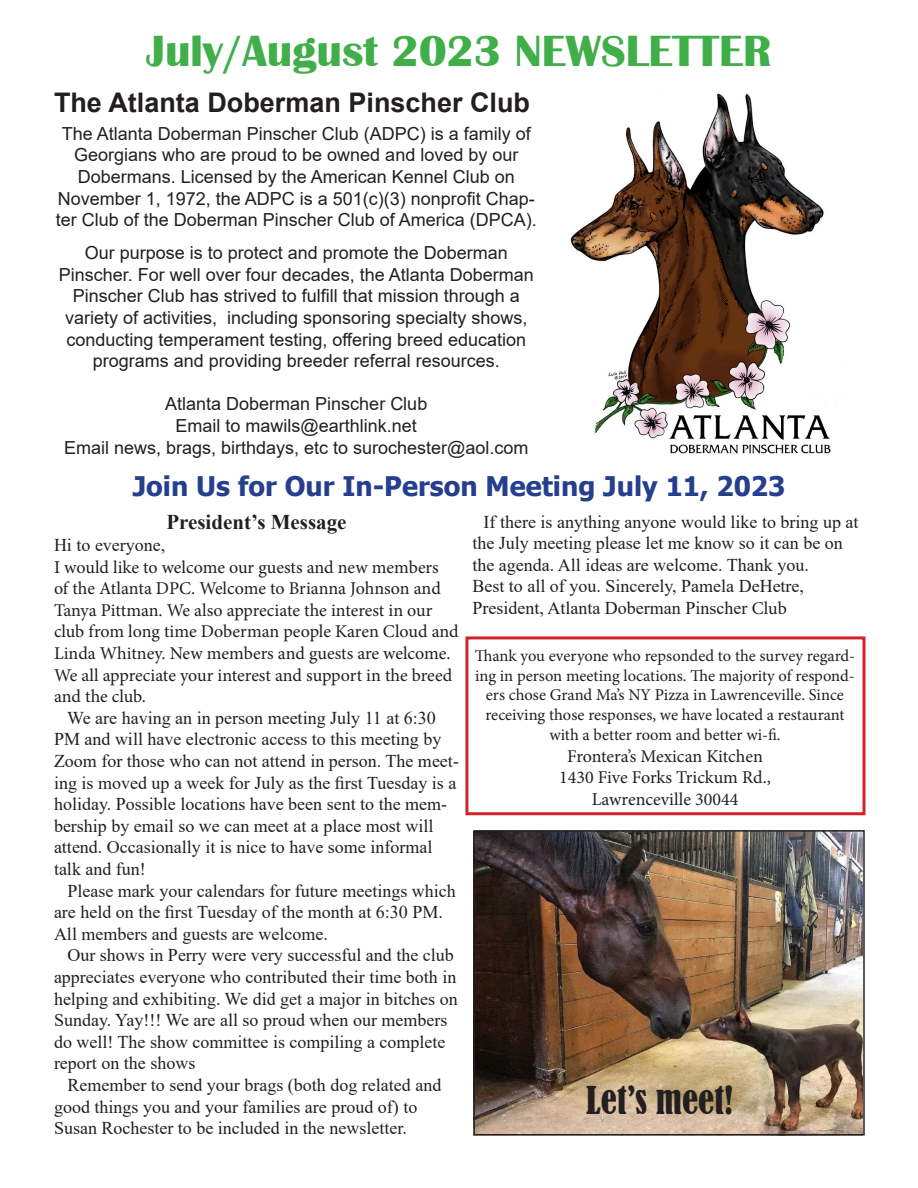
<style>
.page{position:relative;width:918px;height:1188px;background:#fff}
.page>*{position:absolute;margin:0;border:0;box-sizing:border-box;transform-origin:0 0}
.t1{font:700 45px "Britannic";color:#40ae49}
.t2{font:condensed 36px "Bernard";color:#231f20}
.t3{font:700 27px "Tahoma";color:#253f8e}
.t4{font:700 27px "Arial";color:#231f20}
.t5{font:700 21px "Times New Roman";color:#231f20}
.t6{font:18px/21.6px "Times New Roman";color:#231f20}
.t7{font:18px/21.6px "Arial";color:#231f20;text-align:center}
.t8{font:18px/21.6px "Minion Pro";letter-spacing:-.005em;color:#231f20}
.t9{font:16.5px/19.8px "Minion Pro";color:#231f20;text-align:center}
.s1{font-family:"Minion Pro"}
</style>
<div class="page">
<img style="left:570px;top:93px;width:267px;height:361px">
<img style="left:476px;top:833px;width:386px;height:300px">
<div style="left:473px;top:830px;width:392px;height:306px;border:2px solid #231f20"></div>
<div style="left:465px;top:636px;width:401px;height:179px;border:3px solid #d1232a"></div>
<p class="t1" style="left:146px;top:26px;width:627px">July/August 2023 NEWSLETTER</p>
<p class="t4" style="left:54px;top:84px;width:478px">The Atlanta Doberman Pinscher Club</p>
<p class="t7" style="left:62px;top:122px;width:471px">The Atlanta Doberman Pinscher Club (ADPC) is a family of<br>Georgians who are proud to be owned and loved by our</p>
<p class="t7" style="left:78px;top:166px;width:439px">Dobermans. Licensed by the American Kennel Club on</p>
<p class="t7" style="left:56px;top:187px;width:483px;text-align:left">November 1, 1972, the ADPC is a 501(c)(3) nonprofit Chap&shy;ter Club of the Doberman Pinscher Club of America (DPCA).</p>
<p class="t7" style="left:85px;top:242px;width:425px">Our purpose is to protect and promote the Doberman</p>
<p class="t7" style="left:59px;top:263px;width:477px">Pinscher. For well over four decades, the Atlanta Doberman Pinscher Club has strived to fulfill that mission through a variety of activities, including sponsoring specialty shows, conducting temperament testing, offering breed education programs and providing breeder referral resources.</p>
<p class="t7" style="left:165px;top:393px;width:264px">Atlanta Doberman Pinscher Club</p>
<p class="t7" style="left:176px;top:415px;width:243px">Email to mawils@earthlink.net</p>
<p class="t7" style="left:64px;top:436px;width:466px">Email news, brags, birthdays, etc to surochester@aol.com</p>
<p class="t3" style="left:133px;top:467px;width:654px">Join Us for Our In-Person Meeting July 11, 2023</p>
<p class="t6" style="left:472px;top:510px;width:388px;text-indent:11px">If there is anything anyone would like to bring up at the July meeting please let me know so it can be on the agenda. All ideas are welcome. Thank you.</p>
<p class="t6" style="left:472px;top:575px;width:333px">Best to all of you. Sincerely, Pamela DeHetre,</p>
<p class="t6" style="left:472px;top:597px;width:316px">President, Atlanta Doberman Pinscher <span class="s1">Club</span></p>
<p class="t5" style="left:166px;top:507px;width:182px">President’s Message</p>
<p class="t6" style="left:54px;top:534px;width:113px">Hi to everyone,</p>
<p class="t8" style="left:54px;top:556px;width:406px">I would like to welcome our guests and new members<br>of the Atlanta DPC. Welcome to Brianna Johnson and Tanya Pittman. We also appreciate the interest in our club from long time Doberman people Karen Cloud and Linda Whitney. New members and guests are welcome.<br>We all appreciate your interest and support in the breed and the club.</p>
<p class="t6" style="left:54px;top:706px;width:406px;text-indent:13px">We are having an in person meeting July 11 at 6:30<br>PM and will have electronic access to this meeting by Zoom for those who can not attend in person. The meet&shy;ing is moved up a week for July as the first Tuesday is a holiday. Possible locations have been sent to the mem&shy;bership by email so we can meet at a place most will attend. Occasionally it is nice to have some informal talk and fun!</p>
<p class="t6" style="left:54px;top:879px;width:403px;text-indent:14px">Please mark your calendars for future meetings which are held on the first Tuesday of the month at 6:30 PM.<br>All members and guests are welcome.</p>
<p class="t6" style="left:54px;top:944px;width:405px;text-indent:14px">Our shows in Perry were very successful and the club appreciates everyone who contributed their time both in helping and exhibiting. We did get a major in bitches on Sunday. Yay!!! We are all so proud when our members do well! The show committee is compiling a complete report on the shows</p>
<p class="t6" style="left:54px;top:1074px;width:389px;text-indent:14px">Remember to send your brags (both dog related and good things you and your families are proud of) to</p>
<p class="t6" style="left:54px;top:1117px;width:354px">Susan Rochester to be included in the newsletter.</p>
<p class="t9" style="left:475px;top:646px;width:382px">Thank you everyone who repsonded to the survey regard&shy;ing in person meeting locations. The majority of respond&shy;ers chose Grand Ma’s NY Pizza in Lawrenceville. Since receiving those responses, we have located a restaurant with a better room and better wi-fi.</p>
<p class="t8" style="left:567px;top:745px;width:197px">Frontera’s Mexican Kitchen</p>
<p class="t8" style="left:559px;top:767px;width:213px">1430 Five Forks Trickum Rd.,</p>
<p class="t8" style="left:592px;top:788px;width:148px">Lawrenceville 30044</p>
<p class="t2" style="left:586px;top:1079px;width:149px">Let’s meet!</p>
</div>
